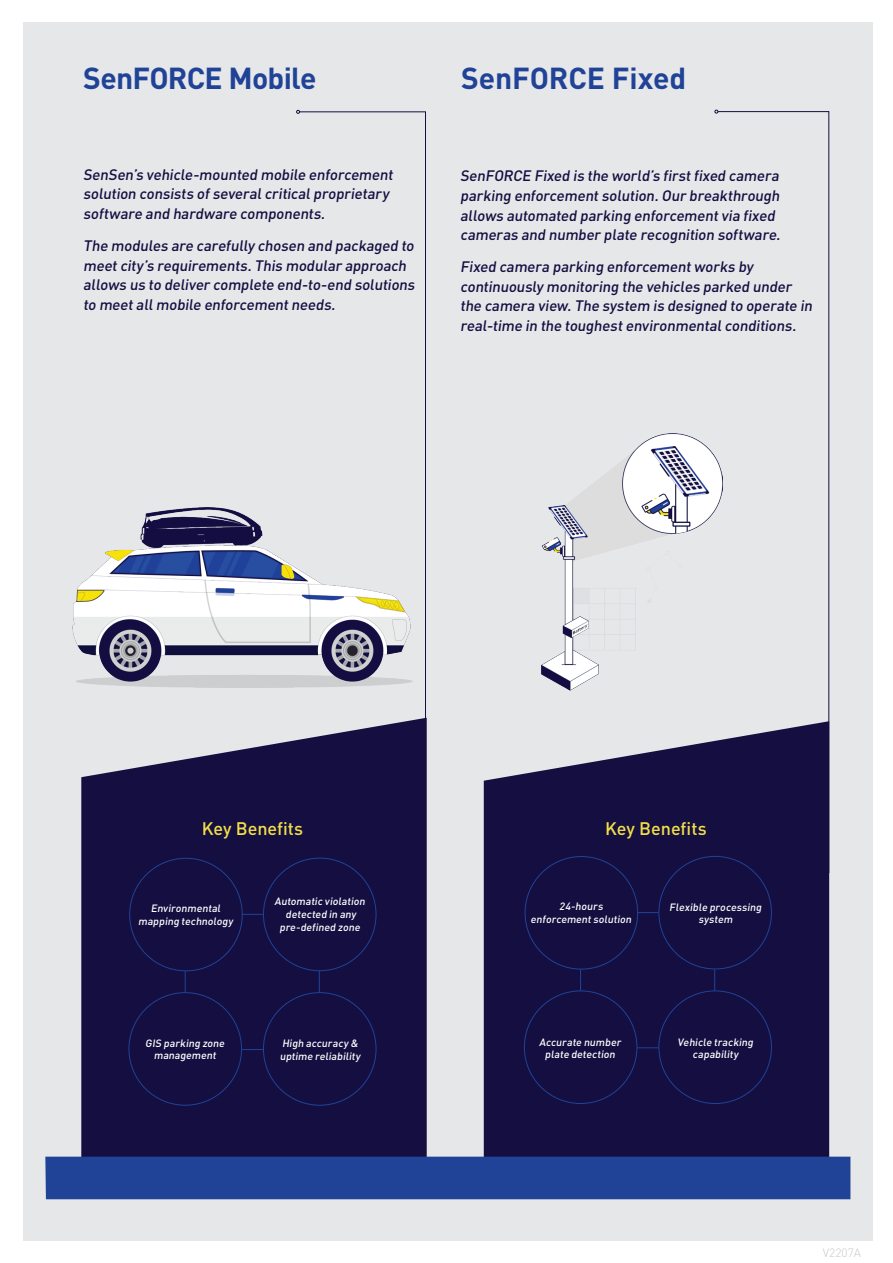
<style>
.page{position:relative;width:893px;height:1263px;background:#fff}
.page>*{position:absolute;margin:0;border:0;box-sizing:border-box;transform-origin:0 0}
.t1{font:700 30px "DIN";letter-spacing:-.02em;color:#204397}
.t2{font:500 18px "DIN";letter-spacing:-.005em;color:#f2df48}
.t3{font:500 15px/19.5px "DIN";color:#140e41}
.t4{font:300 12px "DIN";color:#c7c8ca}
.t5{font:500 10.5px/12.8px "DIN";color:#fff;text-align:center}
</style>
<div class="page">
<div style="left:2px;top:0;width:891px;height:1263px;background:#e6e7e9"></div>
<svg style="left:300px;top:111px;width:126px;height:607px"></svg>
<svg style="left:296px;top:110px;width:4px;height:4px"></svg>
<svg style="left:717px;top:111px;width:113px;height:763px"></svg>
<svg style="left:484px;top:721px;width:345px;height:436px;background:#221d4d"></svg>
<svg style="left:638px;top:912px;width:20px;height:1px"></svg>
<svg style="left:637px;top:1047px;width:21px;height:1px"></svg>
<svg style="left:580px;top:969px;width:1px;height:21px"></svg>
<svg style="left:714px;top:969px;width:1px;height:21px"></svg>
<svg style="left:81px;top:718px;width:346px;height:439px;background:#221d4d"></svg>
<svg style="left:243px;top:914px;width:20px;height:1px"></svg>
<svg style="left:242px;top:1049px;width:21px;height:1px"></svg>
<svg style="left:185px;top:971px;width:1px;height:21px"></svg>
<svg style="left:319px;top:971px;width:1px;height:21px"></svg>
<div style="left:45px;top:1157px;width:805px;height:42px;background:#204397"></div>
<img style="left:541px;top:434px;width:181px;height:261px">
<img style="left:73px;top:507px;width:339px;height:180px">
<div style="left:0;top:0;width:23px;height:1263px;background:#fff"></div>
<div style="left:873px;top:0;width:20px;height:1263px;background:#fff"></div>
<div style="left:0;top:0;width:893px;height:22px;background:#fff"></div>
<div style="left:0;top:1242px;width:893px;height:21px;background:#fff"></div>
<h1 class="t1" style="left:83px;top:58px;width:235px">SenFORCE Mobile</h1>
<h1 class="t1" style="left:461px;top:58px;width:227px">SenFORCE Fixed</h1>
<p class="t3" style="left:83px;top:164px;width:314px">SenSen’s vehicle-mounted mobile enforcement solution consists ofseveralcriticalproprietary software and hardware components.</p>
<p class="t3" style="left:83px;top:236px;width:336px">The modules are carefully chosen and packaged to meetcity ’s requirements.This modular approach allows us to deliver complete end-to-end solutions to meetallmobile enforcementneeds.</p>
<p class="t3" style="left:460px;top:166px;width:324px">SenFORCE Fixed is the world’s firstfixed camera parking enforcementsolution.Our breakthrough allows automated parking enforcementvia fixed cameras and number plate recognition software.</p>
<p class="t3" style="left:460px;top:257px;width:356px">Fixed camera parking enforcementworks by continuously monitoring the vehicles parked under the camera view.The system is designed to operate in real-time in the toughestenvironmentalconditions.</p>
<p class="t2" style="left:202px;top:817px;width:103px">Key Benefits</p>
<p class="t2" style="left:605px;top:817px;width:103px">Key Benefits</p>
<p class="t5" style="left:138px;top:901px;width:96px">Environmental mapping technology</p>
<p class="t5" style="left:274px;top:895px;width:94px">Automatic violation detected in any pre-defined zone</p>
<p class="t5" style="left:531px;top:900px;width:104px">24-hours enforcementsolution</p>
<p class="t5" style="left:669px;top:900px;width:96px;line-height:12px">Flexible processing system</p>
<p class="t5" style="left:145px;top:1037px;width:83px;line-height:12px">GIS parking zone management</p>
<p class="t5" style="left:280px;top:1036px;width:82px;text-align:left">High accuracy &amp; uptime reliability</p>
<p class="t5" style="left:539px;top:1035px;width:85px">Accurate number plate detection</p>
<p class="t5" style="left:678px;top:1036px;width:79px;line-height:12px">Vehicle tracking capability</p>
<p class="t4" style="left:823px;top:1245px;width:40px">V2207A</p>
</div>
